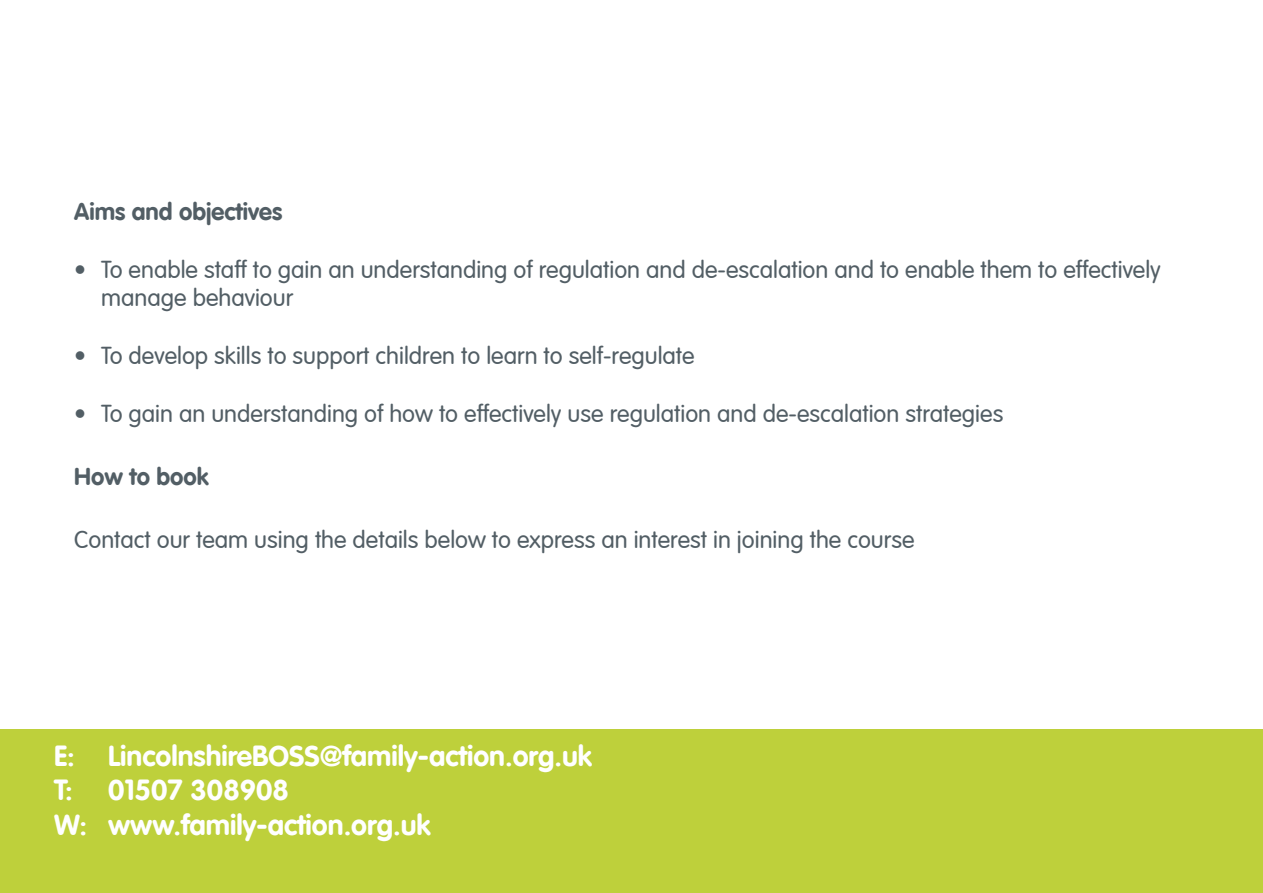
<style>
.page{position:relative;width:1263px;height:893px;background:#fff}
.page>*{position:absolute;margin:0;border:0;box-sizing:border-box;transform-origin:0 0}
.t1{font:700 28.5px/34.2px "VAG Rounded LT";color:#fff}
.t2{font:300 24px/28.8px "VAG Rounded Std";color:#525e65}
.t3{font:700 24px "VAG Rounded LT";color:#525e65}
</style>
<div class="page">
<div style="left:0;top:729px;width:1263px;height:164px;background:#bed03b"></div>
<p class="t3" style="left:74px;top:197px;width:209px">Aims and objectives</p>
<p class="t2" style="left:101px;top:256px;width:1061px;text-indent:-27px">• To enable staff to gain an understanding of regulation and de-escalation and to enable them to effectively manage behaviour</p>
<p class="t2" style="left:74px;top:342px;width:622px">• To develop skills to support children to learn to self-regulate</p>
<p class="t2" style="left:74px;top:400px;width:930px">• To gain an understanding of how to effectively use regulation and de-escalation strategies</p>
<p class="t3" style="left:74px;top:462px;width:136px">How to book</p>
<p class="t2" style="left:74px;top:526px;width:842px">Contact our team using the details below to express an interest in joining the course</p>
<p class="t1" style="left:54px;top:740px;width:540px">E: LincolnshireBOSS@family-action.org.uk<br>T: 01507 308908<br>W: www.family-action.org.uk</p>
</div>
